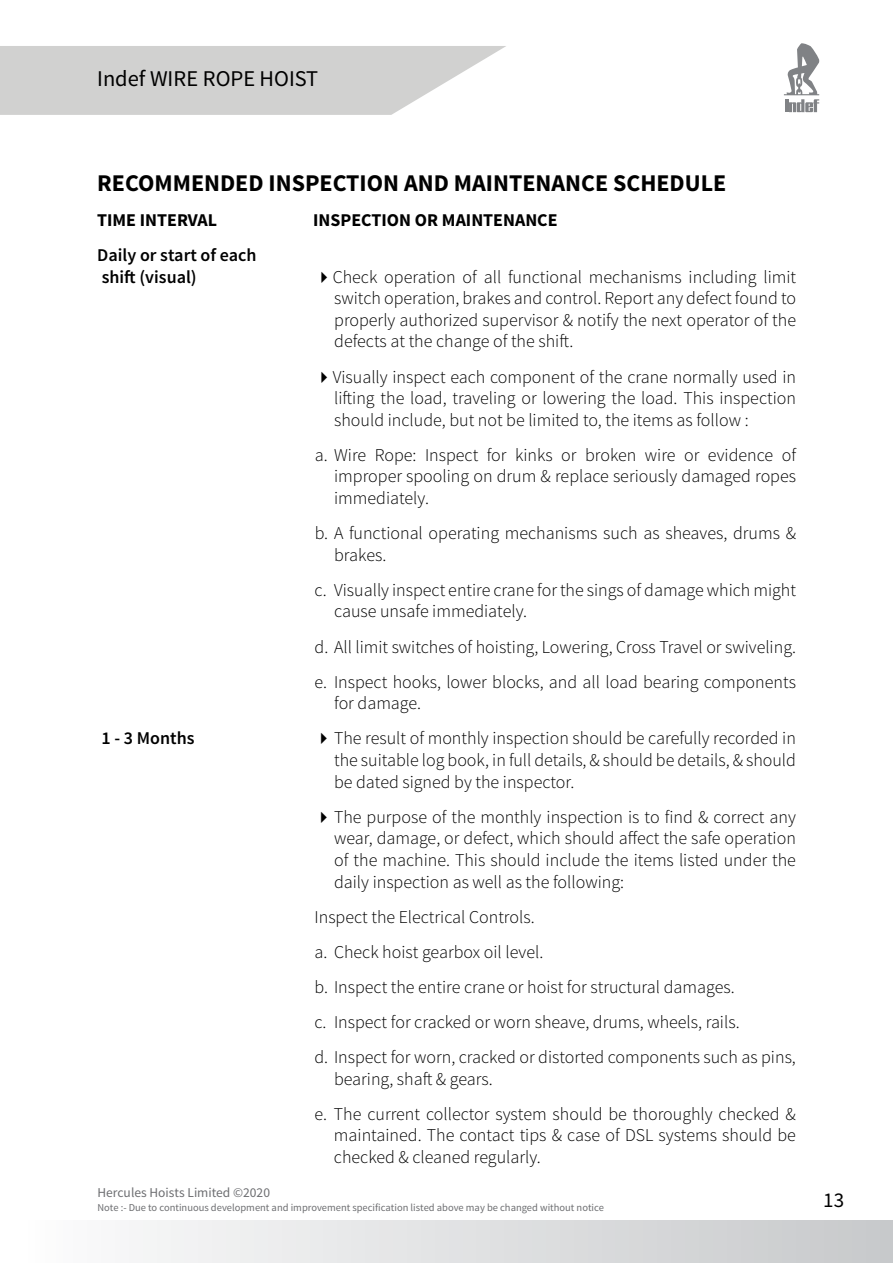
<style>
.page{position:relative;width:893px;height:1263px;background:#fff}
.page>*{position:absolute;margin:0;border:0;box-sizing:border-box;transform-origin:0 0}
.t1{font:700 24px "Source Sans Pro";color:#000}
.t2{font:22.5px "Source Sans Pro";color:#000}
.t3{font:21px "Source Sans Pro";color:#000}
.t4{font:300 18px/21.6px "Source Sans Pro";color:#000}
.t5{font:600 18px/21.6px "Source Sans Pro";color:#000}
.t6{font:700 18px "Source Sans Pro";color:#000}
.t7{font:13.5px "Source Sans Pro";color:#6d6e71}
.t8{font:10.5px "Source Sans Pro";color:#6d6e71}
</style>
<div class="page">
<svg style="left:0;top:46px;width:506px;height:69px;background:#d6d6d5"></svg>
<svg style="left:784px;top:43px;width:35px;height:69px"></svg>
<div style="left:7px;top:1221px;width:886px;height:42px;background:linear-gradient(to right,#fdfdfe,#c7c9ca)"></div>
<p class="t2" style="left:97px;top:65px;width:223px">Indef WIRE ROPE HOIST</p>
<h1 class="t1" style="left:97px;top:167px;width:630px">RECOMMENDED INSPECTION AND MAINTENANCE SCHEDULE</h1>
<p class="t6" style="left:97px;top:208px;width:121px">TIME INTERVAL</p>
<p class="t6" style="left:313px;top:208px;width:246px">INSPECTION OR MAINTENANCE</p>
<p class="t5" style="left:97px;top:245px;width:161px">Daily or start of each shift (visual)</p>
<p class="t4" style="left:334px;top:266px;width:463px;text-align:justify;text-indent:-19px">✔Check operation of all functional mechanisms including limit switch operation, brakes and control. Report any defect found to properly authorized supervisor &amp; notify the next operator of the defects at the change of the shift.</p>
<p class="t4" style="left:334px;top:366px;width:463px;text-align:justify;text-indent:-19px">✔Visually inspect each component of the crane normally used in lifting the load, traveling or lowering the load. This inspection should include, but not be limited to, the items as follow :</p>
<p class="t4" style="left:334px;top:444px;width:463px;text-align:justify;text-indent:-19px">a. Wire Rope: Inspect for kinks or broken wire or evidence of improper spooling on drum &amp; replace seriously damaged ropes immediately.</p>
<p class="t4" style="left:334px;top:522px;width:463px;text-indent:-19px">b. A functional operating mechanisms such as sheaves, drums &amp; brakes.</p>
<p class="t4" style="left:334px;top:579px;width:463px;text-indent:-19px">c. Visually inspect entire crane for the sings of damage which might cause unsafe immediately.</p>
<p class="t4" style="left:315px;top:629px;width:483px;line-height:35.1px">d. All limit switches of hoisting, Lowering, Cross Travel or swiveling. e. Inspect hooks, lower blocks, and all load bearing components</p>
<p class="t4" style="left:334px;top:693px;width:89px">for damage.</p>
<p class="t5" style="left:102px;top:728px;width:94px">1 - 3 Months</p>
<p class="t4" style="left:334px;top:728px;width:463px;text-align:justify;text-indent:-19px">✔The result of monthly inspection should be carefully recorded in the suitable log book, in full details, &amp; should be details, &amp; should be dated signed by the inspector.</p>
<p class="t4" style="left:334px;top:806px;width:463px;text-align:justify;text-indent:-19px">✔The purpose of the monthly inspection is to find &amp; correct any wear, damage, or defect, which should affect the safe operation of the machine. This should include the items listed under the daily inspection as well as the following:</p>
<p class="t4" style="left:314px;top:899px;width:483px;line-height:35.1px">Inspect the Electrical Controls.<br>a. Check hoist gearbox oil level.<br>b. Inspect the entire crane or hoist for structural damages.<br>c. Inspect for cracked or worn sheave, drums, wheels, rails.<br>d. Inspect for worn, cracked or distorted components such as pins,</p>
<p class="t4" style="left:314px;top:1061px;width:483px;line-height:35.1px;text-indent:20px">bearing, shaft &amp; gears.<br>e. The current collector system should be thoroughly checked &amp;</p>
<p class="t4" style="left:334px;top:1125px;width:463px">maintained. The contact tips &amp; case of DSL systems should be checked &amp; cleaned regularly.</p>
<p class="t7" style="left:98px;top:1184px;width:174px">Hercules Hoists Limited ©2020</p>
<p class="t8" style="left:98px;top:1200px;width:508px">Note :- Due to continuous development and improvement specification listed above may be changed without notice</p>
<p class="t3" style="left:823px;top:1187px;width:22px">13</p>
</div>
